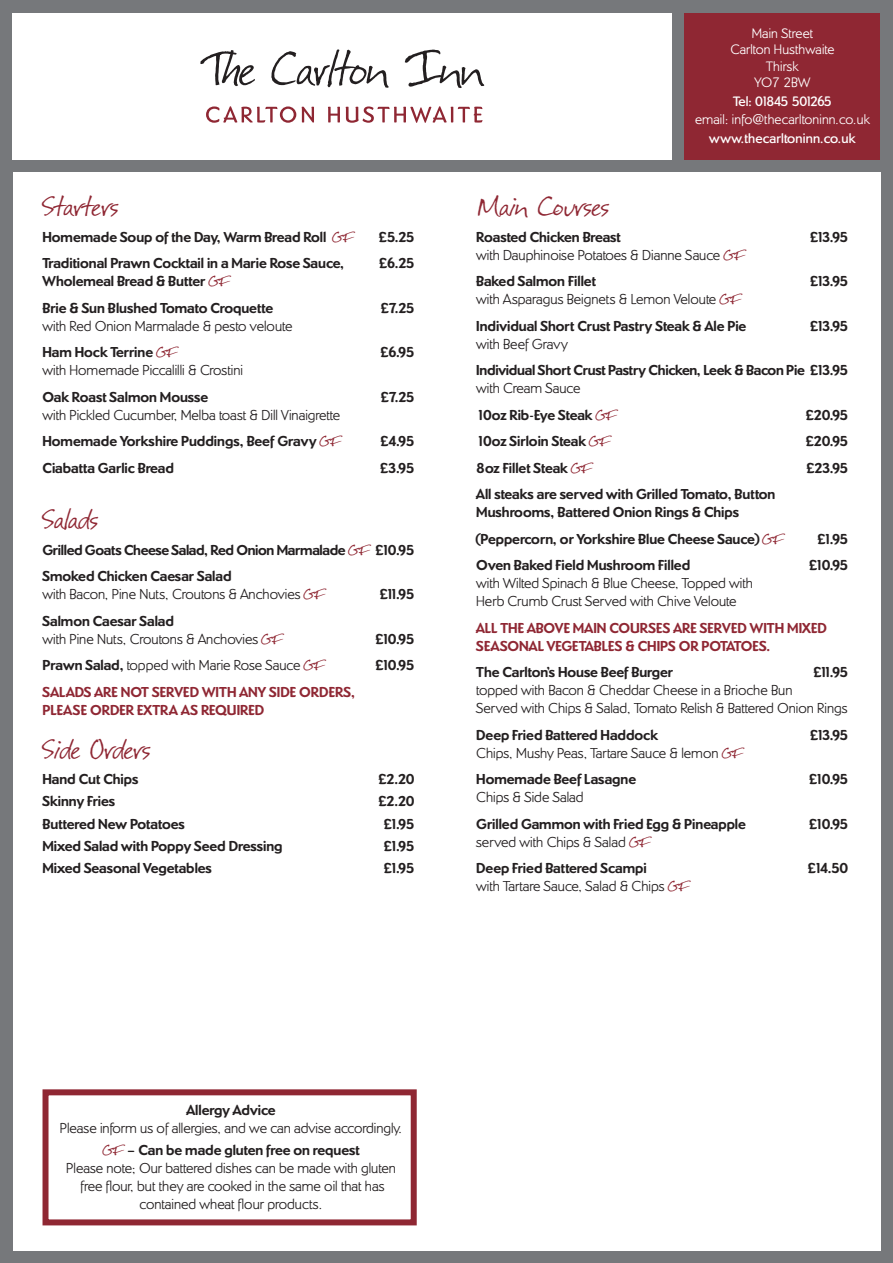
<style>
.page{position:relative;width:893px;height:1263px;background:#76787b}
.page>*{position:absolute;margin:0;border:0;box-sizing:border-box;transform-origin:0 0}
.t1{font:27px "Festus";color:#8f2733}
.t2{font:700 15px/18px "Dundee";color:#231f20}
.t3{font:300 15px/18px "Dundee";color:#231f20}
.t4{font:700 15px/18px "Dundee";color:#8f2733}
.t5{font:700 15px "Dundee";letter-spacing:-.02em;color:#231f20}
.t6{font:300 14.25px/16.5px "Dundee";letter-spacing:.01em;color:#fff;text-align:center}
.t7{font:500 14.25px "Dundee";letter-spacing:.01em;color:#fff}
.t8{font:500 14.25px "Dundee";letter-spacing:-.075em;color:#fff}
.s1{font-family:"Festus";font-weight:400;color:#8f2733}
.s2{font-weight:700}
.s3{font-weight:300}
</style>
<div class="page">
<div style="left:13px;top:13px;width:659px;height:146px;background:#fff"></div>
<svg style="left:206px;top:106px;width:90px;height:17px"></svg>
<svg style="left:302px;top:107px;width:12px;height:15px"></svg>
<svg style="left:328px;top:107px;width:12px;height:15px"></svg>
<svg style="left:346px;top:106px;width:136px;height:17px"></svg>
<svg style="left:200px;top:50px;width:55px;height:36px"></svg>
<svg style="left:271px;top:49px;width:118px;height:39px"></svg>
<svg style="left:405px;top:50px;width:79px;height:38px"></svg>
<div style="left:13px;top:172px;width:867px;height:1078px;background:#fff"></div>
<div style="left:685px;top:13px;width:195px;height:146px;background:#8f2733"></div>
<div style="left:43px;top:1089px;width:374px;height:136px;border:6px solid #8f2733"></div>
<p class="t1" style="left:43px;top:190px;width:77px">Starters</p>
<p class="t2" style="left:43px;top:227px;width:313px">Homemade Soup of the Day, Warm Bread Roll <span class="s1">GF</span></p>
<p class="t2" style="left:379px;top:227px;width:37px">£5.25</p>
<p class="t2" style="left:43px;top:254px;width:303px">Traditional Prawn Cocktail in a Marie Rose Sauce,</p>
<p class="t2" style="left:379px;top:254px;width:37px">£6.25</p>
<p class="t2" style="left:43px;top:272px;width:189px">Wholemeal Bread &amp; Butter <span class="s1">GF</span></p>
<p class="t2" style="left:43px;top:298px;width:232px">Brie &amp; Sun Blushed Tomato Croquette</p>
<p class="t2" style="left:381px;top:298px;width:35px">£7.25</p>
<p class="t3" style="left:43px;top:316px;width:251px">with Red Onion Marmalade &amp; pesto veloute</p>
<p class="t2" style="left:43px;top:343px;width:137px">Ham Hock Terrine <span class="s1">GF</span></p>
<p class="t2" style="left:380px;top:343px;width:36px">£6.95</p>
<p class="t3" style="left:43px;top:361px;width:202px">with Homemade Piccalilli &amp; Crostini</p>
<p class="t2" style="left:43px;top:387px;width:167px">Oak Roast Salmon Mousse</p>
<p class="t2" style="left:381px;top:387px;width:35px">£7.25</p>
<p class="t3" style="left:43px;top:405px;width:299px">with Pickled Cucumber, Melba toast &amp; Dill Vinaigrette</p>
<p class="t2" style="left:43px;top:432px;width:300px">Homemade Yorkshire Puddings, Beef Gravy <span class="s1">GF</span></p>
<p class="t2" style="left:380px;top:432px;width:36px">£4.95</p>
<p class="t2" style="left:43px;top:458px;width:133px">Ciabatta Garlic Bread</p>
<p class="t2" style="left:380px;top:458px;width:36px">£3.95</p>
<p class="t1" style="left:43px;top:503px;width:57px">Salads</p>
<p class="t5" style="left:43px;top:539px;width:374px">Grilled Goats Cheese Salad, Red Onion Marmalade <span class="s1">GF</span> £10.95</p>
<p class="t3" style="left:43px;top:567px;width:284px"><span class="s2">Smoked Chicken Caesar Salad<br></span>with Bacon, Pine Nuts, Croutons &amp; Anchovies <span class="s1">GF</span></p>
<p class="t2" style="left:379px;top:585px;width:37px">£11.95</p>
<p class="t3" style="left:43px;top:611px;width:242px"><span class="s2">Salmon Caesar Salad<br></span>with Pine Nuts, Croutons &amp; Anchovies <span class="s1">GF</span></p>
<p class="t2" style="left:375px;top:629px;width:41px">£10.95</p>
<p class="t3" style="left:43px;top:656px;width:284px"><span class="s2">Prawn Salad,</span> topped with Marie Rose Sauce <span class="s1">GF</span></p>
<p class="t2" style="left:375px;top:656px;width:41px">£10.95</p>
<p class="t4" style="left:43px;top:682px;width:314px">SALADS ARE NOT SERVED WITH ANY SIDE ORDERS,<br>PLEASE ORDER EXTRA AS REQUIRED</p>
<p class="t1" style="left:43px;top:732px;width:109px">Side Orders</p>
<p class="t2" style="left:43px;top:770px;width:97px">Hand Cut Chips</p>
<p class="t2" style="left:378px;top:770px;width:38px">£2.20</p>
<p class="t2" style="left:43px;top:792px;width:74px">Skinny Fries</p>
<p class="t2" style="left:378px;top:792px;width:38px">£2.20</p>
<p class="t2" style="left:43px;top:814px;width:144px">Buttered New Potatoes</p>
<p class="t2" style="left:383px;top:814px;width:33px">£1.95</p>
<p class="t2" style="left:43px;top:836px;width:242px">Mixed Salad with Poppy Seed Dressing</p>
<p class="t2" style="left:383px;top:836px;width:33px">£1.95</p>
<p class="t2" style="left:43px;top:859px;width:171px">Mixed Seasonal Vegetables</p>
<p class="t2" style="left:383px;top:859px;width:33px">£1.95</p>
<p class="t6" style="left:730px;top:24px;width:106px">Main Street<br>Carlton Husthwaite<br>Thirsk<br>YO7 2BW</p>
<p class="t8" style="left:733px;top:91px;width:100px">Tel: 01845 501265</p>
<p class="t6" style="left:695px;top:111px;width:176px">email: info@thecarltoninn.co.uk</p>
<p class="t7" style="left:709px;top:129px;width:148px">www.thecarltoninn.co.uk</p>
<p class="t1" style="left:476px;top:190px;width:134px">Main Courses</p>
<p class="t2" style="left:476px;top:227px;width:146px">Roasted Chicken Breast</p>
<p class="t2" style="left:810px;top:227px;width:40px">£13.95</p>
<p class="t3" style="left:476px;top:245px;width:270px">with Dauphinoise Potatoes &amp; Dianne Sauce <span class="s1">GF</span></p>
<p class="t2" style="left:476px;top:272px;width:121px">Baked Salmon Fillet</p>
<p class="t2" style="left:810px;top:272px;width:40px">£13.95</p>
<p class="t3" style="left:476px;top:290px;width:266px">with Asparagus Beignets &amp; Lemon Veloute <span class="s1">GF</span></p>
<p class="t2" style="left:476px;top:316px;width:272px">Individual Short Crust Pastry Steak &amp; Ale Pie</p>
<p class="t2" style="left:810px;top:316px;width:40px">£13.95</p>
<p class="t3" style="left:476px;top:334px;width:93px">with Beef Gravy</p>
<p class="t2" style="left:476px;top:361px;width:374px">Individual Short Crust Pastry Chicken, Leek &amp; Bacon Pie £13.95 <span class="s3">with Cream Sauce</span></p>
<p class="t2" style="left:476px;top:405px;width:142px">10oz Rib-Eye Steak <span class="s1">GF</span></p>
<p class="t2" style="left:806px;top:405px;width:44px">£20.95</p>
<p class="t2" style="left:476px;top:432px;width:136px">10oz Sirloin Steak <span class="s1">GF</span></p>
<p class="t2" style="left:806px;top:432px;width:44px">£20.95</p>
<p class="t2" style="left:476px;top:458px;width:118px">8oz Fillet Steak <span class="s1">GF</span></p>
<p class="t2" style="left:806px;top:458px;width:44px">£23.95</p>
<p class="t2" style="left:476px;top:485px;width:301px">All steaks are served with Grilled Tomato, Button<br>Mushrooms, Battered Onion Rings &amp; Chips</p>
<p class="t2" style="left:476px;top:529px;width:309px">(Peppercorn, or Yorkshire Blue Cheese Sauce) <span class="s1">GF</span></p>
<p class="t2" style="left:817px;top:529px;width:33px">£1.95</p>
<p class="t2" style="left:476px;top:556px;width:215px">Oven Baked Field Mushroom Filled</p>
<p class="t2" style="left:809px;top:556px;width:41px">£10.95</p>
<p class="t3" style="left:476px;top:574px;width:278px">with Wilted Spinach &amp; Blue Cheese, Topped with<br>Herb Crumb Crust Served with Chive Veloute</p>
<p class="t4" style="left:476px;top:618px;width:352px">ALL THE ABOVE MAIN COURSES ARE SERVED WITH MIXED<br>SEASONAL VEGETABLES &amp; CHIPS OR POTATOES.</p>
<p class="t2" style="left:476px;top:663px;width:198px">The Carlton’s House Beef Burger</p>
<p class="t2" style="left:813px;top:663px;width:37px">£11.95</p>
<p class="t3" style="left:476px;top:681px;width:373px">topped with Bacon &amp; Cheddar Cheese in a Brioche Bun<br>Served with Chips &amp; Salad, Tomato Relish &amp; Battered Onion Rings</p>
<p class="t2" style="left:476px;top:725px;width:183px">Deep Fried Battered Haddock</p>
<p class="t2" style="left:810px;top:725px;width:40px">£13.95</p>
<p class="t3" style="left:476px;top:743px;width:269px">Chips, Mushy Peas, Tartare Sauce &amp; lemon <span class="s1">GF</span></p>
<p class="t2" style="left:476px;top:770px;width:161px">Homemade Beef Lasagne</p>
<p class="t2" style="left:809px;top:770px;width:41px">£10.95</p>
<p class="t3" style="left:476px;top:788px;width:109px">Chips &amp; Side Salad</p>
<p class="t2" style="left:476px;top:814px;width:271px">Grilled Gammon with Fried Egg &amp; Pineapple</p>
<p class="t2" style="left:809px;top:814px;width:41px">£10.95</p>
<p class="t3" style="left:476px;top:832px;width:176px">served with Chips &amp; Salad <span class="s1">GF</span></p>
<p class="t2" style="left:476px;top:859px;width:172px">Deep Fried Battered Scampi</p>
<p class="t2" style="left:808px;top:859px;width:42px">£14.50</p>
<p class="t3" style="left:476px;top:877px;width:215px">with Tartare Sauce, Salad &amp; Chips <span class="s1">GF</span></p>
<p class="t3" style="left:60px;top:1100px;width:344px;text-align:center"><span class="s2">Allergy Advice<br></span>Please inform us of allergies, and we can advise accordingly.</p>
<p class="t3" style="left:66px;top:1141px;width:331px;text-align:center"><span class="s1">GF</span> <span class="s2">– Can be made gluten free on request<br></span>Please note; Our battered dishes can be made with gluten free flour, but they are cooked in the same oil that has contained wheat flour products.</p>
</div>
